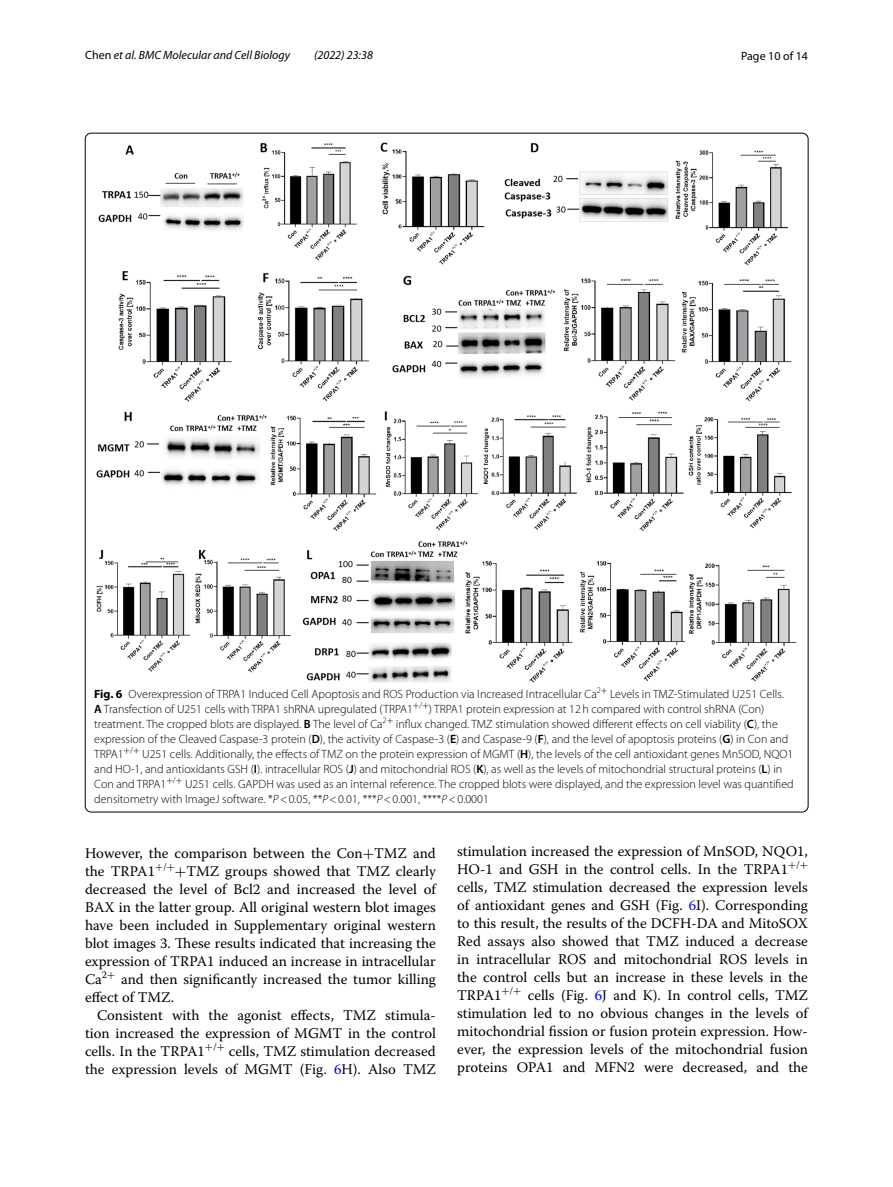
<style>
.page{position:relative;width:893px;height:1187px;background:#fff}
.page>*{position:absolute;margin:0;border:0;box-sizing:border-box;transform-origin:0 0}
.t1{font:14.7px/18px "Warnock Pro";color:#000;text-align:justify}
.t2{font:300 12px/15px "Myriad Pro";color:#000}
.t3{font:italic 12px "Myriad Pro";color:#000}
.t4{font:12px "Myriad Pro";color:#000}
.s1{font-style:normal}
.s2{font-weight:700}
.s3{font-weight:600}
.s4{font-style:italic}
.s5{font-family:"MTSY"}
.s6{color:#00f}
</style>
<div class="page">
<img style="left:96px;top:142px;width:701px;height:540px">
<p class="t3" style="left:85px;top:48px;width:207px"><span class="s1">Chen</span> et al. BMC Molecular and Cell Biology</p>
<p class="t3" style="left:314px;top:48px;width:60px">(2022) 23:38</p>
<p class="t4" style="left:741px;top:48px;width:68px">Page 10 of 14</p>
<p class="t2" style="left:94px;top:686px;width:701px"><span class="s2">Fig. 6</span> Overexpression of TRPA1 Induced Cell Apoptosis and ROS Production via Increased Intracellular Ca<sup>2</sup><sup>+</sup> Levels in TMZ-Stimulated U251 Cells.<br><span class="s3">A</span> Transfection of U251 cells with TRPA1 shRNA upregulated (TRPA1<sup>+</sup><sup>/</sup><sup>+</sup>) TRPA1 protein expression at 12h compared with control shRNA (Con) treatment. The cropped blots are displayed. <span class="s3">B</span> The level of Ca<sup>2</sup><sup>+</sup> influx changed. TMZ stimulation showed different effects on cell viability (<span class="s3">C</span>), the expression of the Cleaved Caspase-3 protein (<span class="s3">D</span>), the activity of Caspase-3 (<span class="s3">E</span>) and Caspase-9 (<span class="s3">F</span>), and the level of apoptosis proteins (<span class="s3">G</span>) in Con and TRPA1<sup>+</sup><sup>/</sup><sup>+</sup> U251 cells. Additionally, the effects of TMZ on the protein expression of MGMT (<span class="s3">H</span>), the levels of the cell antioxidant genes MnSOD, NQO1 and HO-1, and antioxidants GSH (<span class="s3">I</span>). intracellular ROS (<span class="s3">J</span>) and mitochondrial ROS (<span class="s3">K</span>), as well as the levels of mitochondrial structural proteins (<span class="s3">L</span>) in Con and TRPA1<sup>+</sup><sup>/</sup><sup>+</sup> U251 cells. GAPDH was used as an internal reference. The cropped blots were displayed, and the expression level was quantified densitometry with ImageJ software. *<span class="s4">P</span>&lt;0.05, **<span class="s4">P</span>&lt;0.01, ***<span class="s4">P</span>&lt;0.001, ****<span class="s4">P</span>&lt;0.0001</p>
<p class="t1" style="left:85px;top:843px;width:352px">However, the comparison between the Con<span class="s5">+</span>TMZ and the TRPA1<sup>+</sup><sup>/</sup><sup>+</sup><span class="s5">+</span>TMZ groups showed that TMZ clearly decreased the level of Bcl2 and increased the level of BAX in the latter group. All original western blot images have been included in Supplementary original western blot images 3. These results indicated that increasing the expression of TRPA1 induced an increase in intracellular Ca<sup>2</sup><sup>+</sup> and then significantly increased the tumor killing effect of TMZ.</p>
<p class="t1" style="left:85px;top:1005px;width:352px;text-indent:12px">Consistent with the agonist effects, TMZ stimula&shy;tion increased the expression of MGMT in the control cells. In the TRPA1<sup>+</sup><sup>/</sup><sup>+</sup> cells, TMZ stimulation decreased the expression levels of MGMT (Fig. <span class="s6">6</span>H). Also TMZ</p>
<p class="t1" style="left:457px;top:841px;width:352px">stimulation increased the expression of MnSOD, NQO1, HO-1 and GSH in the control cells. In the TRPA1<sup>+</sup><sup>/</sup><sup>+ </sup>cells, TMZ stimulation decreased the expression levels of antioxidant genes and GSH (Fig. <span class="s6">6</span>I). Corresponding to this result, the results of the DCFH-DA and MitoSOX Red assays also showed that TMZ induced a decrease in intracellular ROS and mitochondrial ROS levels in the control cells but an increase in these levels in the TRPA1<sup>+</sup><sup>/</sup><sup>+</sup> cells (Fig. <span class="s6">6</span>J and K). In control cells, TMZ stimulation led to no obvious changes in the levels of mitochondrial fission or fusion protein expression. How&shy;ever, the expression levels of the mitochondrial fusion proteins OPA1 and MFN2 were decreased, and the</p>
</div>
